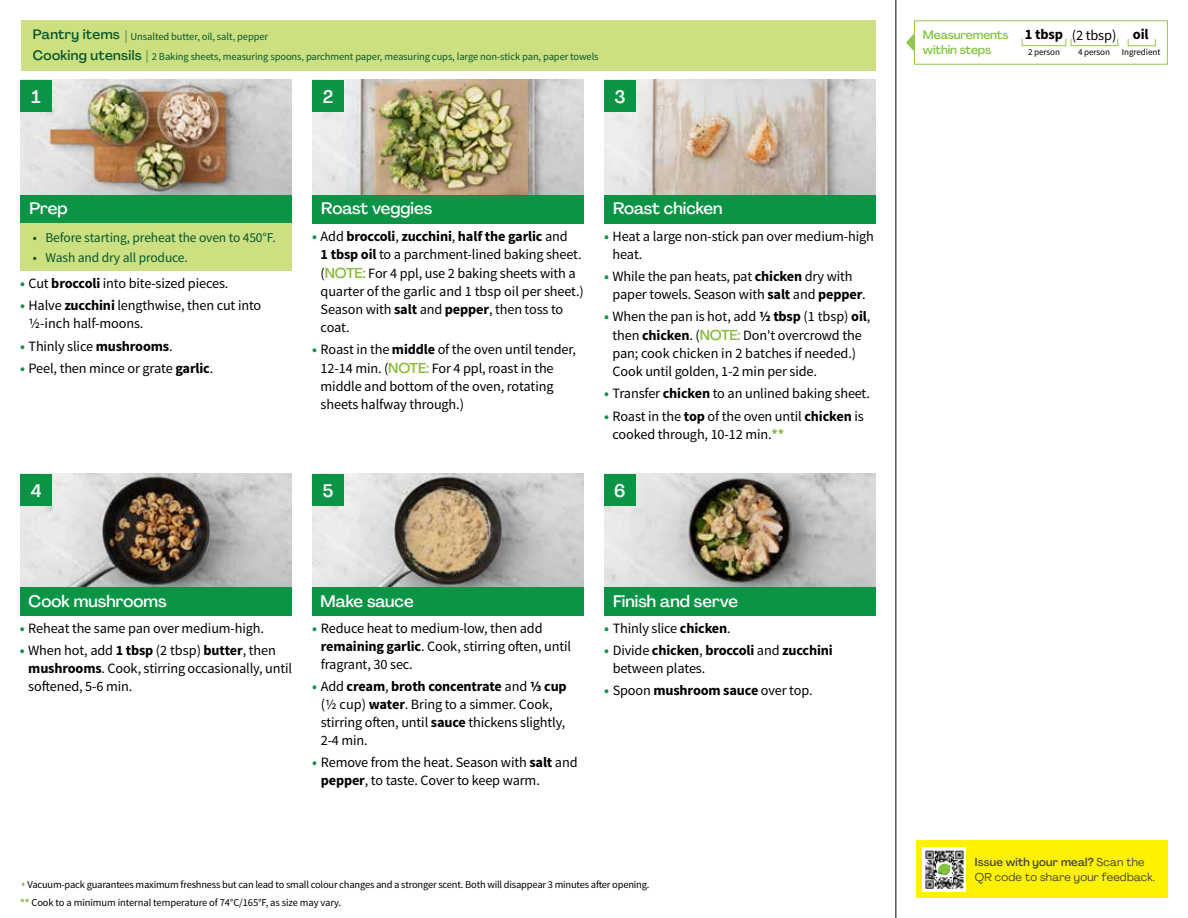
<style>
.page{position:relative;width:1188px;height:918px;background:#fff}
.page>*{position:absolute;margin:0;border:0;box-sizing:border-box;transform-origin:0 0}
.t1{font:500 18px "Agrandir";color:#fff}
.t2{font:500 16.5px "Agrandir";color:#fff}
.t3{font:700 14.4px "Source Sans Pro";letter-spacing:-.01em;color:#000}
.t4{font:14.25px/18px "Source Sans Pro";letter-spacing:-.01em;color:#000}
.t5{font:13.5px "Source Sans Pro";letter-spacing:-.01em;color:#05562c}
.t6{font:500 13.5px "Agrandir";letter-spacing:.025em;color:#05562c}
.t7{font:500 12px/15.8px "Agrandir";letter-spacing:-.01em;color:#82c341}
.t8{font:11.25px/15px "Agrandir";letter-spacing:.02em;color:#414042}
.t9{font:10.5px/17.7px "Source Sans Pro";letter-spacing:-.02em;color:#000}
.t10{font:10.5px "Source Sans Pro";letter-spacing:-.01em;color:#05562c}
.t11{font:9.15px "Source Sans Pro";letter-spacing:-.01em;color:#000}
.s1{font-family:"Agrandir";font-weight:500;font-size:13.5px}
.s2{font-weight:700;color:#0b9446}
.s3{font-weight:700}
.s4{font-family:"Agrandir";font-weight:500;color:#8cba42}
.s5{font-weight:700;color:#8cba42}
.s6{color:#8cba42}
.s7{font-weight:400}
.s8{font-weight:500}
</style>
<div class="page">
<img style="left:20px;top:474px;width:272px;height:113px">
<img style="left:312px;top:474px;width:272px;height:113px">
<img style="left:604px;top:473px;width:272px;height:114px">
<img style="left:20px;top:80px;width:272px;height:115px">
<img style="left:312px;top:80px;width:272px;height:115px">
<img style="left:604px;top:80px;width:272px;height:115px">
<div style="left:312px;top:195px;width:272px;height:29px;background:#0b9446"></div>
<div style="left:20px;top:195px;width:272px;height:29px;background:#0b9446"></div>
<div style="left:20px;top:587px;width:272px;height:29px;background:#0b9446"></div>
<div style="left:312px;top:587px;width:272px;height:29px;background:#0b9446"></div>
<div style="left:604px;top:587px;width:272px;height:29px;background:#0b9446"></div>
<div style="left:604px;top:195px;width:272px;height:29px;background:#0b9446"></div>
<div style="left:21px;top:20px;width:855px;height:51px;background:#cde081"></div>
<div style="left:20px;top:224px;width:272px;height:47px;background:#cde081"></div>
<hr style="left:896px;top:0;width:1px;height:918px;background:#000">
<div style="left:20px;top:474px;width:32px;height:32px;background:#0b9446"></div>
<div style="left:20px;top:80px;width:32px;height:32px;background:#0b9446"></div>
<div style="left:312px;top:474px;width:32px;height:32px;background:#0b9446"></div>
<div style="left:312px;top:80px;width:32px;height:32px;background:#0b9446"></div>
<div style="left:604px;top:474px;width:32px;height:32px;background:#0b9446"></div>
<div style="left:604px;top:80px;width:32px;height:32px;background:#0b9446"></div>
<div style="left:914px;top:20px;width:254px;height:45px;border:1px solid #91c84e"></div>
<div style="left:1022px;top:38px;width:44px;height:8px;border:1px solid #91c84e"></div>
<div style="left:1071px;top:38px;width:47px;height:8px;border:1px solid #91c84e"></div>
<div style="left:1128px;top:38px;width:28px;height:8px;border:1px solid #91c84e"></div>
<svg style="left:906px;top:33px;width:9px;height:19px"></svg>
<div style="left:916px;top:840px;width:252px;height:58px;background:#fff200"></div>
<img style="left:923px;top:847px;width:43px;height:45px">
<svg style="left:938px;top:864px;width:13px;height:11px"></svg>
<p class="t10" style="left:33px;top:30px;width:237px"><span class="s1">Pantry items |</span> Unsalted butter, oil, salt, pepper</p>
<p class="t6" style="left:33px;top:47px;width:110px">Cooking utensils</p>
<p class="t10" style="left:146px;top:50px;width:454px"><span class="s1">|</span> 2 Baking sheets, measuring spoons, parchment paper, measuring cups, large non-stick pan, paper towels</p>
<p class="t1" style="left:32px;top:86px;width:11px">1</p>
<p class="t1" style="left:323px;top:86px;width:12px">2</p>
<p class="t1" style="left:614px;top:85px;width:13px">3</p>
<p class="t2" style="left:29px;top:198px;width:40px">Prep</p>
<p class="t2" style="left:321px;top:198px;width:113px">Roast veggies</p>
<p class="t2" style="left:613px;top:198px;width:111px">Roast chicken</p>
<p class="t5" style="left:33px;top:229px;width:245px">• Before starting, preheat the oven to 450°F.</p>
<p class="t5" style="left:33px;top:249px;width:157px">• Wash and dry all produce.</p>
<p class="t4" style="left:20px;top:275px;width:210px"><span class="s2">•</span> Cut <span class="s3">broccoli</span> into bite-sized pieces.</p>
<p class="t4" style="left:29px;top:297px;width:234px;text-indent:-9px"><span class="s2">•</span> Halve <span class="s3">zucchini</span> lengthwise, then cut into<br>1/2-inch half-moons.</p>
<p class="t4" style="left:20px;top:337px;width:154px"><span class="s2">•</span> Thinly slice <span class="s3">mushrooms</span>.</p>
<p class="t4" style="left:20px;top:359px;width:195px"><span class="s2">•</span> Peel, then mince or grate <span class="s3">garlic</span>.</p>
<p class="t4" style="left:321px;top:227px;width:265px;text-indent:-9px"><span class="s2">•</span> Add <span class="s3">broccoli</span>, <span class="s3">zucchini</span>, <span class="s3">half the garlic</span> and<br><span class="s3">1 tbsp oil</span> to a parchment-lined baking sheet. (<span class="s4">NOTE:</span> For 4 ppl, use 2 baking sheets with a quarter of the garlic and 1 tbsp oil per sheet.)<br>Season with <span class="s3">salt</span> and <span class="s3">pepper</span>, then toss to coat.</p>
<p class="t4" style="left:321px;top:340px;width:257px;text-indent:-9px"><span class="s2">•</span> Roast in the <span class="s3">middle</span> of the oven until tender, 12-14 min. (<span class="s4">NOTE:</span> For 4 ppl, roast in the middle and bottom of the oven, rotating sheets halfway through.)</p>
<p class="t4" style="left:613px;top:227px;width:263px;text-indent:-9px"><span class="s2">•</span> Heat a large non-stick pan over medium-high heat.</p>
<p class="t4" style="left:613px;top:267px;width:255px;text-indent:-9px"><span class="s2">•</span> While the pan heats, pat <span class="s3">chicken</span> dry with paper towels. Season with <span class="s3">salt</span> and <span class="s3">pepper</span>.</p>
<p class="t4" style="left:613px;top:307px;width:259px;text-indent:-9px"><span class="s2">•</span> When the pan is hot, add <span class="s3">1/2 tbsp</span> (1 tbsp) <span class="s3">oil</span>, then <span class="s3">chicken</span>. (<span class="s4">NOTE:</span> Don't overcrowd the pan; cook chicken in 2 batches if needed.)<br>Cook until golden, 1-2 min per side.</p>
<p class="t4" style="left:604px;top:385px;width:268px"><span class="s2">•</span> Transfer <span class="s3">chicken</span> to an unlined baking sheet.</p>
<p class="t4" style="left:613px;top:407px;width:253px;text-indent:-9px"><span class="s2">•</span> Roast in the <span class="s3">top</span> of the oven until <span class="s3">chicken</span> is cooked through, 10-12 min.<span class="s5">**</span></p>
<p class="t1" style="left:31px;top:479px;width:12px">4</p>
<p class="t1" style="left:323px;top:479px;width:12px">5</p>
<p class="t1" style="left:614px;top:479px;width:13px">6</p>
<p class="t2" style="left:29px;top:591px;width:139px">Cook mushrooms</p>
<p class="t2" style="left:321px;top:591px;width:95px">Make sauce</p>
<p class="t2" style="left:613px;top:591px;width:127px">Finish and serve</p>
<p class="t4" style="left:20px;top:619px;width:246px"><span class="s2">•</span> Reheat the same pan over medium-high.</p>
<p class="t4" style="left:28px;top:642px;width:265px;text-indent:-9px"><span class="s2">•</span> When hot, add <span class="s3">1 tbsp</span> (2 tbsp) <span class="s3">butter</span>, then <span class="s3">mushrooms</span>. Cook, stirring occasionally, until softened, 5-6 min.</p>
<p class="t4" style="left:321px;top:619px;width:252px;text-indent:-9px"><span class="s2">•</span> Reduce heat to medium-low, then add <span class="s3">remaining garlic</span>. Cook, stirring often, until fragrant, 30 sec.</p>
<p class="t4" style="left:321px;top:678px;width:248px;text-indent:-9px"><span class="s2">•</span> Add <span class="s3">cream</span>, <span class="s3">broth concentrate</span> and <span class="s3">1/3 cup </span>(1/2 cup) <span class="s3">water</span>. Bring to a simmer. Cook, stirring often, until <span class="s3">sauce</span> thickens slightly, 2-4 min.</p>
<p class="t4" style="left:321px;top:754px;width:258px;text-indent:-9px"><span class="s2">•</span> Remove from the heat. Season with <span class="s3">salt</span> and <span class="s3">pepper</span>, to taste. Cover to keep warm.</p>
<p class="t4" style="left:604px;top:619px;width:128px"><span class="s2">•</span> Thinly slice <span class="s3">chicken</span>.</p>
<p class="t4" style="left:613px;top:642px;width:222px;text-indent:-9px"><span class="s2">•</span> Divide <span class="s3">chicken</span>, <span class="s3">broccoli</span> and <span class="s3">zucchini </span>between plates.</p>
<p class="t4" style="left:604px;top:682px;width:210px"><span class="s2">•</span> Spoon <span class="s3">mushroom sauce</span> over top.</p>
<p class="t9" style="left:20px;top:876px;width:631px"><span class="s6">▲</span> Vacuum-pack guarantees maximum freshness but can lead to small colour changes and a stronger scent. Both will disappear 3 minutes after opening. <span class="s5">**</span> Cook to a minimum internal temperature of 74°C/165°F, as size may vary.</p>
<p class="t7" style="left:923px;top:26px;width:87px">Measurements within steps</p>
<p class="t3" style="left:1025px;top:25px;width:125px">1 tbsp <span class="s7">(2 tbsp)</span> oil</p>
<p class="t11" style="left:1028px;top:47px;width:34px">2 person</p>
<p class="t11" style="left:1078px;top:47px;width:34px">4 person</p>
<p class="t11" style="left:1122px;top:47px;width:40px">Ingredient</p>
<p class="t8" style="left:975px;top:855px;width:182px"><span class="s8">Issue with your meal?</span> Scan the<br>QR code to share your feedback.</p>
</div>
